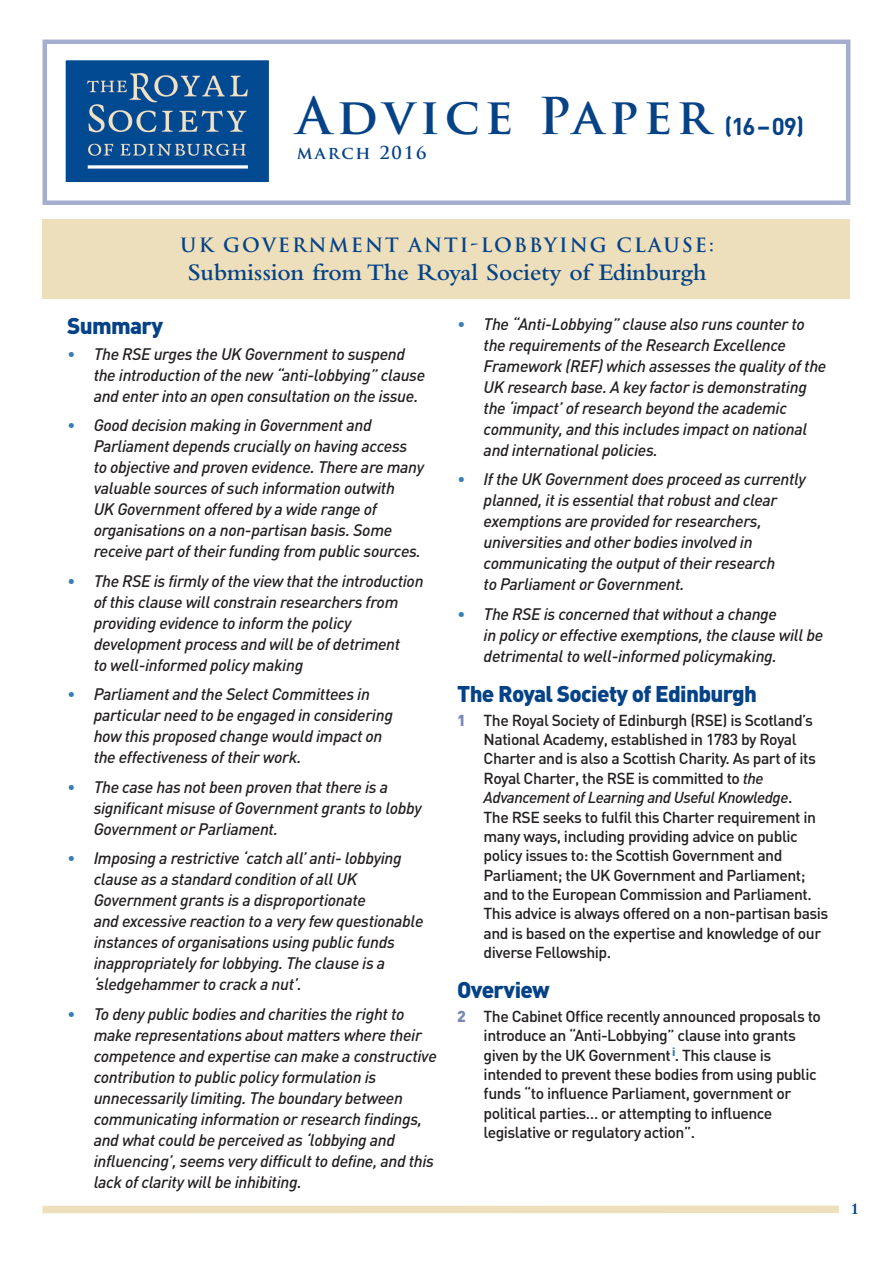
<style>
.page{position:relative;width:893px;height:1263px;background:#fff}
.page>*{position:absolute;margin:0;border:0;box-sizing:border-box;transform-origin:0 0}
.t1{font:700 49.5px "Trajan Pro";letter-spacing:.105em;color:#054286}
.t2{font:600 24.75px "Bembo";color:#054286}
.t3{font:700 24px "DIN";color:#054286}
.t4{font:900 22.5px "DIN";letter-spacing:-.03em;color:#054286}
.t5{font:700 19.2px "Trajan";letter-spacing:.105em;color:#054286}
.t6{font:700 17.4px "Trajan Pro";letter-spacing:.105em;color:#054286}
.t7{font:italic 500 16.5px/21px "DIN";letter-spacing:-.02em;color:#231f20}
.t8{font:700 16.5px "Bembo";color:#054286}
.t9{font:500 15.75px/19.4px "DIN";letter-spacing:-.03em;color:#231f20}
.s1{color:#3780b7}
.s2{font-weight:900;color:#7987b6}
.s3{font-style:italic}
</style>
<div class="page">
<div style="left:43px;top:40px;width:807px;height:165px;border:4px solid #a6aecf"></div>
<img style="left:67px;top:61px;width:201px;height:120px">
<div style="left:63px;top:57px;width:209px;height:128px;border:3px solid #fff"></div>
<div style="left:43px;top:219px;width:807px;height:79px;background:#eddfbb"></div>
<div style="left:42px;top:1205px;width:797px;height:8px;background:#eddfbb"></div>
<h1 class="t1" style="left:297px;top:97px;width:415px">Advice Paper</h1>
<p class="t6" style="left:297px;top:146px;width:131px">march 2016</p>
<h3 class="t3" style="left:724px;top:112px;width:81px">(16–09)</h3>
<p class="t5" style="left:180px;top:234px;width:535px">UK GOVERNMENT ANTI-LOBBYING CLAUSE:</p>
<h2 class="t2" style="left:188px;top:263px;width:520px">Submission from The Royal Society of Edinburgh</h2>
<h3 class="t4" style="left:67px;top:313px;width:97px">Summary</h3>
<p class="t7" style="left:94px;top:343px;width:333px;text-indent:-26px"><span class="s1">•</span> The RSE urges the UK Government to suspend the introduction of the new “anti-lobbying” clause and enter into an open consultation on the issue.</p>
<p class="t7" style="left:94px;top:414px;width:332px;text-indent:-26px"><span class="s1">•</span> Good decision making in Government and Parliament depends crucially on having access to objective and proven evidence. There are many valuable sources of such information outwith<br>UK Government offered by a wide range of organisations on a non-partisan basis. Some receive part of their funding from public sources.</p>
<p class="t7" style="left:94px;top:570px;width:331px;text-indent:-26px"><span class="s1">•</span> The RSE is firmly of the view that the introduction of this clause will constrain researchers from providing evidence to inform the policy development process and will be of detriment<br>to well-informed policy making</p>
<p class="t7" style="left:94px;top:683px;width:301px;text-indent:-26px"><span class="s1">•</span> Parliament and the Select Committees in particular need to be engaged in considering how this proposed change would impact on the effectiveness of their work.</p>
<p class="t7" style="left:94px;top:776px;width:330px;text-indent:-26px"><span class="s1">•</span> The case has not been proven that there is a significant misuse of Government grants to lobby<br>Government or Parliament.</p>
<p class="t7" style="left:94px;top:847px;width:331px;text-indent:-26px"><span class="s1">•</span> Imposing a restrictive ‘catch all’ anti- lobbying clause as a standard condition of all UK Government grants is a disproportionate<br>and excessive reaction to a very few questionable instances of organisations using public funds inappropriately for lobbying. The clause is a ‘sledgehammer to crack a nut’.</p>
<p class="t7" style="left:94px;top:1003px;width:345px;text-indent:-26px"><span class="s1">•</span> To deny public bodies and charities the right to make representations about matters where their competence and expertise can make a constructive contribution to public policy formulation is unnecessarily limiting. The boundary between communicating information or research findings, and what could be perceived as ‘lobbying and influencing’, seems very difficult to define, and this lack of clarity will be inhibiting.</p>
<p class="t7" style="left:484px;top:313px;width:344px;text-indent:-26px"><span class="s1">•</span> The “Anti-Lobbying” clause also runs counter to the requirements of the Research Excellence Framework (REF) which assesses the quality of the UK research base. A key factor is demonstrating the ‘impact’ of research beyond the academic community, and this includes impact on national and international policies.</p>
<p class="t7" style="left:484px;top:468px;width:324px;text-indent:-26px"><span class="s1">•</span> If the UK Government does proceed as currently planned, it is essential that robust and clear exemptions are provided for researchers, universities and other bodies involved in communicating the output of their research<br>to Parliament or Government.</p>
<p class="t7" style="left:484px;top:603px;width:341px;text-indent:-26px"><span class="s1">•</span> The RSE is concerned that without a change<br>in policy or effective exemptions, the clause will be detrimental to well-informed policymaking.</p>
<h3 class="t4" style="left:457px;top:681px;width:301px">The Royal Society of Edinburgh</h3>
<p class="t9" style="left:484px;top:710px;width:346px;text-indent:-26px"><span class="s2">1</span> The Royal Society of Edinburgh (RSE) is Scotland’s National Academy, established in 1783 by Royal Charter and is also a Scottish Charity. As part of its Royal Charter, the RSE is committed to <span class="s3">the Advancement of Learning and Useful Knowledge</span>.<br>The RSE seeks to fulfil this Charter requirement in many ways, including providing advice on public policy issues to: the Scottish Government and Parliament; the UK Government and Parliament; and to the European Commission and Parliament.<br>This advice is always offered on a non-partisan basis and is based on the expertise and knowledge of our diverse Fellowship.</p>
<h3 class="t4" style="left:457px;top:977px;width:94px">Overview</h3>
<p class="t9" style="left:484px;top:1006px;width:339px;text-indent:-26px"><span class="s2">2</span> The Cabinet Office recently announced proposals to introduce an “Anti-Lobbying” clause into grants given by the UK Government<sup>i</sup>. This clause is intended to prevent these bodies from using public funds “to influence Parliament, government or political parties… or attempting to influence legislative or regulatory action”.</p>
<p class="t8" style="left:851px;top:1203px;width:10px">1</p>
</div>
